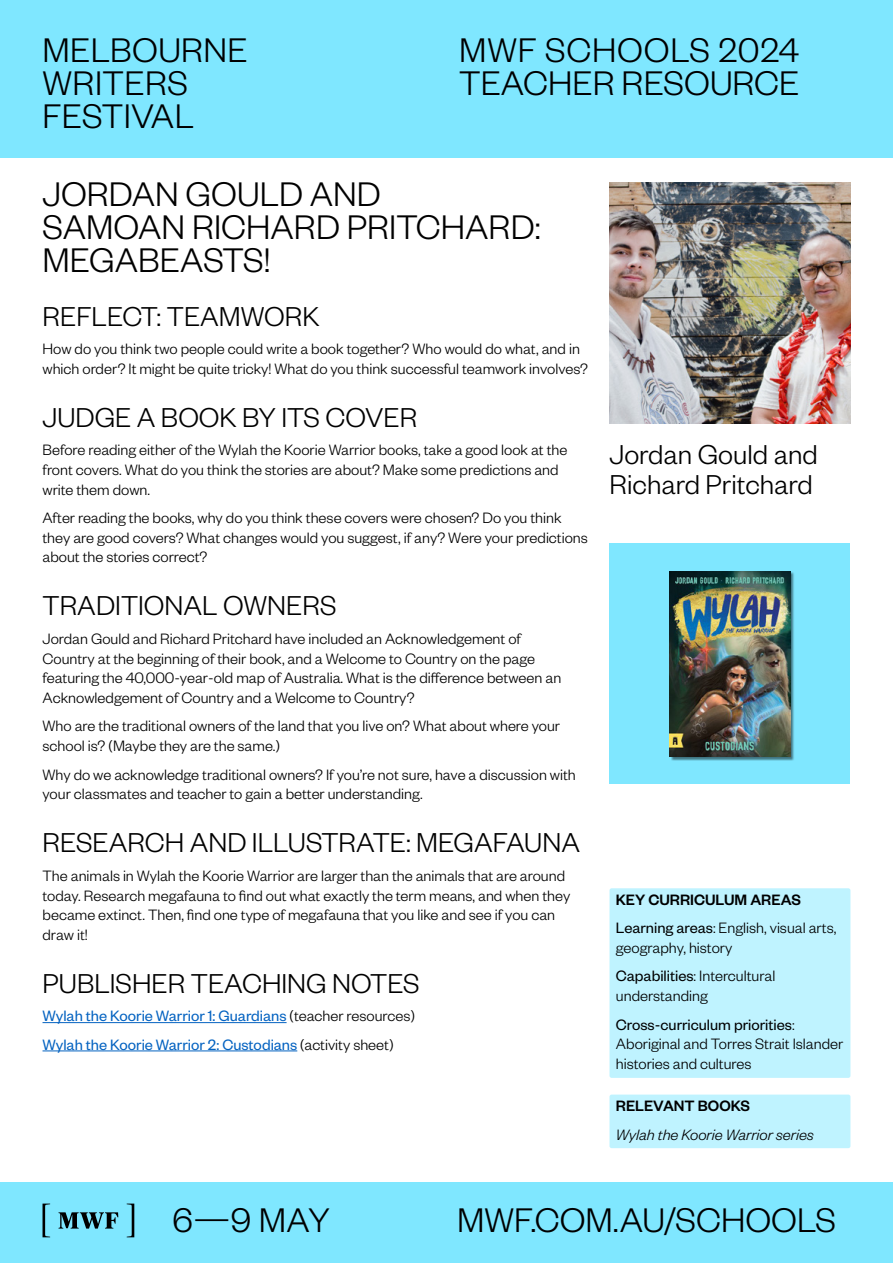
<style>
.page{position:relative;width:893px;height:1263px;background:#fff}
.page>*{position:absolute;margin:0;border:0;box-sizing:border-box;transform-origin:0 0}
.t1{font:300 37.5px/33px "Founders Grotesk";color:#000}
.t2{font:300 30px/30px "Founders Grotesk";color:#000}
.t3{font:300 16.5px/19.8px "Founders Grotesk";color:#000}
.t4{font:16.5px/28.3px "Founders Grotesk";color:#0563c1}
.t5{font:16.5px/28.3px "Founders Grotesk";color:#000}
.t6{font:italic 300 16.5px "Founders Grotesk";color:#000}
.t7{font:500 16.5px "Founders Grotesk";color:#000}
.s1{font-weight:300;color:#000}
.s2{font-weight:500}
.s3{font-weight:400}
.s4{font-weight:300}
</style>
<div class="page">
<div style="left:0;top:0;width:893px;height:157px;background:#7fe7ff"></div>
<div style="left:0;top:1182px;width:893px;height:81px;background:#7fe7ff"></div>
<svg style="left:59px;top:1212px;width:59px;height:16px"></svg>
<svg style="left:43px;top:1203px;width:7px;height:34px"></svg>
<svg style="left:127px;top:1203px;width:7px;height:34px"></svg>
<img style="left:609px;top:183px;width:241px;height:241px">
<div style="left:609px;top:543px;width:241px;height:241px;background:#7fe7ff"></div>
<div style="left:671px;top:572px;width:123px;height:189px;background:#000;opacity:.5"></div>
<img style="left:670px;top:571px;width:120px;height:185px">
<div style="left:609px;top:888px;width:241px;height:190px;background:#bff3ff;border-radius:2px"></div>
<div style="left:609px;top:1094px;width:241px;height:54px;background:#bff3ff;border-radius:2px"></div>
<hr style="left:43px;top:1022px;width:244px;height:1px;background:#0563c1">
<hr style="left:43px;top:1050px;width:254px;height:1px;background:#0563c1">
<h1 class="t1" style="left:43px;top:32px;width:207px">MELBOURNE<br>WRITERS<br>FESTIVAL</h1>
<h1 class="t1" style="left:459px;top:32px;width:342px">MWF SCHOOLS 2024<br>TEACHER RESOURCE</h1>
<h1 class="t1" style="left:43px;top:176px;width:500px">JORDAN GOULD AND<br>SAMOAN RICHARD PRITCHARD:<br>MEGABEASTS!</h1>
<h2 class="t2" style="left:43px;top:299px;width:279px">REFLECT: TEAMWORK</h2>
<p class="t3" style="left:43px;top:338px;width:547px">How do you think two people could write a book together? Who would do what, and in which order? It might be quite tricky! What do you think successful teamwork involves?</p>
<h2 class="t2" style="left:43px;top:401px;width:376px">JUDGE A BOOK BY ITS COVER</h2>
<p class="t3" style="left:43px;top:439px;width:526px">Before reading either of the Wylah the Koorie Warrior books, take a good look at the front covers. What do you think the stories are about? Make some predictions and write them down.</p>
<p class="t3" style="left:43px;top:507px;width:547px">After reading the books, why do you think these covers were chosen? Do you think they are good covers? What changes would you suggest, if any? Were your predictions about the stories correct?</p>
<h2 class="t2" style="left:43px;top:589px;width:295px">TRADITIONAL OWNERS</h2>
<p class="t3" style="left:43px;top:628px;width:520px">Jordan Gould and Richard Pritchard have included an Acknowledgement of Country at the beginning of their book, and a Welcome to Country on the page featuring the 40,000-year-old map of Australia. What is the difference between an Acknowledgement of Country and a Welcome to Country?</p>
<p class="t3" style="left:43px;top:715px;width:519px">Who are the traditional owners of the land that you live on? What about where your school is? (Maybe they are the same.)</p>
<p class="t3" style="left:43px;top:764px;width:535px">Why do we acknowledge traditional owners? If you’re not sure, have a discussion with your classmates and teacher to gain a better understanding.</p>
<h2 class="t2" style="left:43px;top:826px;width:539px">RESEARCH AND ILLUSTRATE: MEGAFAUNA</h2>
<p class="t3" style="left:43px;top:865px;width:529px">The animals in Wylah the Koorie Warrior are larger than the animals that are around today. Research megafauna to find out what exactly the term means, and when they became extinct. Then, find one type of megafauna that you like and see if you can draw it!</p>
<h2 class="t2" style="left:43px;top:967px;width:379px">PUBLISHER TEACHING NOTES</h2>
<p class="t4" style="left:43px;top:1001px;width:374px">Wylah the Koorie Warrior 1: Guardians <span class="s1">(teacher resources)<br></span>Wylah the Koorie Warrior 2: Custodians <span class="s1">(activity sheet)</span></p>
<h2 class="t2" style="left:609px;top:438px;width:210px">Jordan Gould and<br>Richard Pritchard</h2>
<p class="t3" style="left:616px;top:885px;width:222px;line-height:28.3px"><span class="s2">KEY CURRICULUM AREAS<br></span><span class="s3">Learning areas</span>: English, visual arts,</p>
<p class="t3" style="left:616px;top:933px;width:161px;line-height:28.3px">geography, history<br><span class="s3">Capabilities</span>: Intercultural</p>
<p class="t5" style="left:616px;top:981px;width:180px"><span class="s4">understanding<br></span>Cross-curriculum priorities<span class="s4">:</span></p>
<p class="t3" style="left:616px;top:1033px;width:229px">Aboriginal and Torres Strait Islander histories and cultures</p>
<p class="t7" style="left:616px;top:1096px;width:136px">RELEVANT BOOKS</p>
<p class="t6" style="left:616px;top:1124px;width:200px">Wylah the Koorie Warrior series</p>
<h1 class="t1" style="left:172px;top:1202px;width:159px">6—9 MAY</h1>
<h1 class="t1" style="left:457px;top:1202px;width:380px">MWF.COM.AU/SCHOOLS</h1>
</div>
